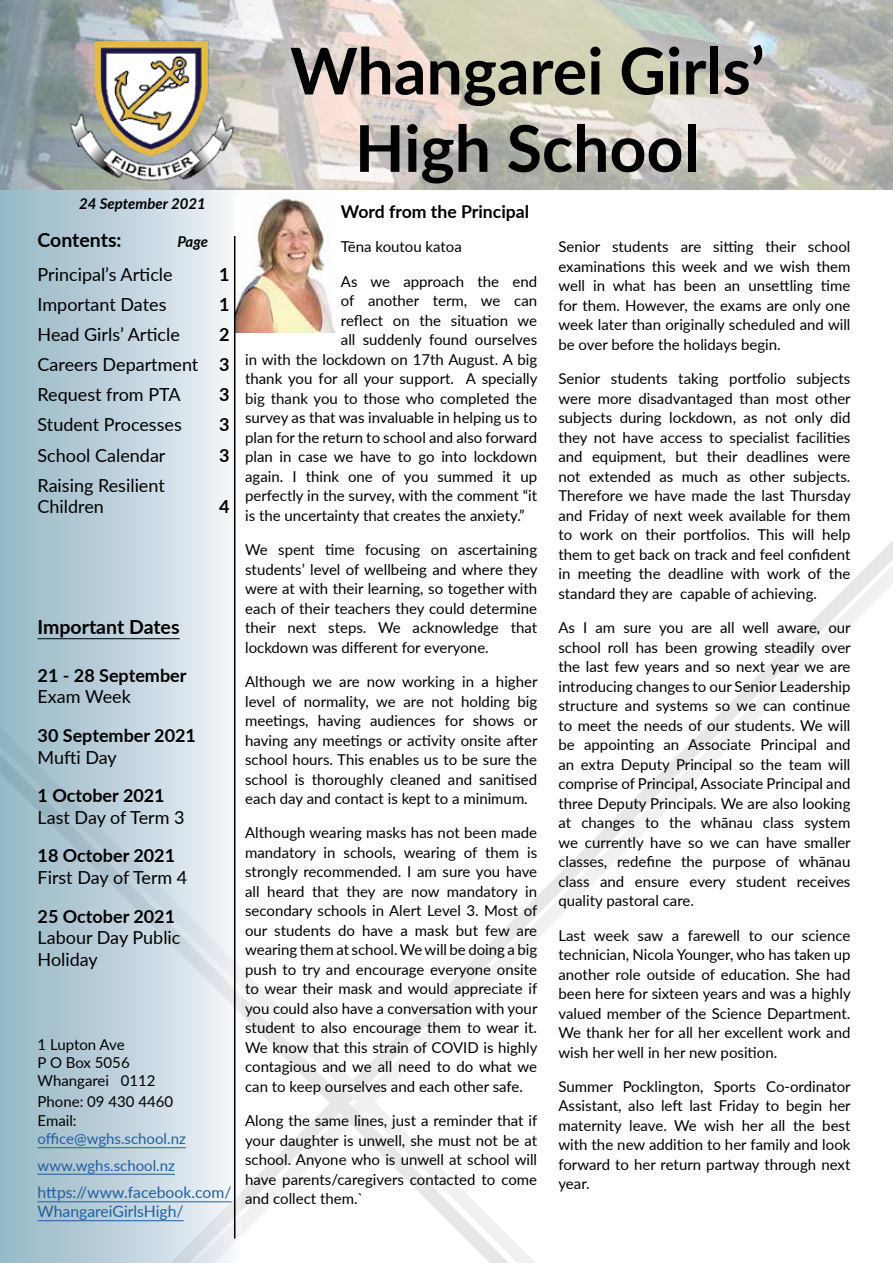
<style>
.page{position:relative;width:893px;height:1263px;background:#fff}
.page>*{position:absolute;margin:0;border:0;box-sizing:border-box;transform-origin:0 0}
.t1{font:700 64.5px/77.4px "Lato";color:#000;text-align:center}
.t2{font:700 19.5px "Lato";color:#000}
.t3{font:18px/30.2px "Lato";color:#000}
.t4{font:700 18px "Lato";color:#000}
.t5{font:700 17.7px "Lato";color:#000}
.t6{font:15.75px/18.9px "Lato";color:#215e9e}
.t7{font:15px/19.5px "Lato";color:#000;text-align:justify}
.t8{font:15px/26.5px "Lato";color:#215e9e}
.t9{font:italic 700 15px "Lato";color:#000}
.s1{font-weight:700}
</style>
<div class="page">
<svg style="left:612px;top:541px;width:281px;height:323px"></svg>
<svg style="left:241px;top:822px;width:371px;height:441px"></svg>
<div style="left:0;top:0;width:241px;height:1263px;background:linear-gradient(to right,#92b5c4,#f2f4f8)"></div>
<img style="left:0;top:0;width:893px;height:189px">
<hr style="left:38px;top:1147px;width:148px;height:1px;background:#215e9e">
<hr style="left:38px;top:1174px;width:137px;height:1px;background:#215e9e">
<hr style="left:38px;top:1201px;width:194px;height:1px;background:#215e9e">
<hr style="left:38px;top:1220px;width:146px;height:1px;background:#215e9e">
<img style="left:64px;top:35px;width:178px;height:146px">
<img style="left:235px;top:193px;width:101px;height:140px">
<hr style="left:38px;top:638px;width:142px;height:1px;background:#000">
<hr style="left:234px;top:236px;width:1px;height:1002px;background:#000">
<h1 class="t1" style="left:290px;top:29px;width:476px">Whangarei Girls’<br>High School</h1>
<p class="t9" style="left:79px;top:193px;width:128px">24 September 2021</p>
<p class="t5" style="left:341px;top:198px;width:190px">Word from the Principal</p>
<h2 class="t2" style="left:38px;top:225px;width:86px">Contents:</h2>
<p class="t9" style="left:177px;top:230px;width:32px">Page</p>
<p class="t3" style="left:38px;top:258px;width:137px">Principal’s Article</p>
<p class="t4" style="left:219px;top:261px;width:12px">1</p>
<p class="t3" style="left:38px;top:289px;width:130px">Important Dates</p>
<p class="t4" style="left:219px;top:291px;width:12px">1</p>
<p class="t3" style="left:38px;top:319px;width:144px">Head Girls’ Article</p>
<p class="t3" style="left:38px;top:319px;width:194px;text-align:justify;text-indent:182px"><span class="s1">2<br></span>Careers Department <span class="s1">3<br></span>Request from PTA</p>
<p class="t4" style="left:219px;top:381px;width:12px">3</p>
<p class="t3" style="left:38px;top:409px;width:146px">Student Processes</p>
<p class="t4" style="left:219px;top:412px;width:12px">3</p>
<p class="t3" style="left:38px;top:439px;width:129px">School Calendar</p>
<p class="t4" style="left:219px;top:442px;width:12px">3</p>
<p class="t3" style="left:38px;top:473px;width:129px;line-height:21.6px">Raising Resilient<br>Children</p>
<p class="t4" style="left:219px;top:493px;width:12px">4</p>
<h2 class="t2" style="left:38px;top:613px;width:144px">Important Dates</h2>
<p class="t4" style="left:38px;top:662px;width:150px">21 - 28 September</p>
<p class="t3" style="left:38px;top:681px;width:95px">Exam Week</p>
<p class="t4" style="left:38px;top:722px;width:160px">30 September 2021</p>
<p class="t3" style="left:38px;top:741px;width:81px">Mufti Day</p>
<p class="t4" style="left:38px;top:782px;width:129px">1 October 2021</p>
<p class="t3" style="left:38px;top:801px;width:149px">Last Day of Term 3</p>
<p class="t4" style="left:38px;top:842px;width:139px">18 October 2021</p>
<p class="t3" style="left:38px;top:861px;width:151px">First Day of Term 4</p>
<p class="t4" style="left:38px;top:903px;width:139px">25 October 2021</p>
<p class="t3" style="left:38px;top:926px;width:144px;line-height:21.6px">Labour Day Public<br>Holiday</p>
<p class="t7" style="left:38px;top:1035px;width:119px;line-height:18px;text-align:left">1 Lupton Ave<br>P O Box 5056<br>Whangarei 0112</p>
<p class="t7" style="left:38px;top:1090px;width:137px">Phone: 09 430 4460<br>Email:</p>
<p class="t8" style="left:38px;top:1125px;width:150px">office@wghs.school.nz www.wghs.school.nz</p>
<p class="t6" style="left:38px;top:1182px;width:195px">https://www.facebook.com/<br>WhangareiGirlsHigh/</p>
<p class="t7" style="left:341px;top:236px;width:122px">Tēna koutou katoa</p>
<p class="t7" style="left:341px;top:271px;width:198px">As we approach the end</p>
<p class="t7" style="left:341px;top:290px;width:198px">of another term, we can</p>
<p class="t7" style="left:341px;top:310px;width:198px">reflect on the situation we</p>
<p class="t7" style="left:341px;top:329px;width:198px">all suddenly found ourselves</p>
<p class="t7" style="left:245px;top:349px;width:293px">in with the lockdown on 17th August. A big</p>
<p class="t7" style="left:245px;top:368px;width:294px">thank you for all your support. A specially</p>
<p class="t7" style="left:245px;top:388px;width:293px">big thank you to those who completed the</p>
<p class="t7" style="left:245px;top:407px;width:294px">survey as that was invaluable in helping us to</p>
<p class="t7" style="left:245px;top:427px;width:294px">plan for the return to school and also forward</p>
<p class="t7" style="left:245px;top:446px;width:294px">plan in case we have to go into lockdown</p>
<p class="t7" style="left:245px;top:466px;width:293px">again. I think one of you summed it up</p>
<p class="t7" style="left:245px;top:485px;width:293px">perfectly in the survey, with the comment “it</p>
<p class="t7" style="left:245px;top:505px;width:281px">is the uncertainty that creates the anxiety.”</p>
<p class="t7" style="left:245px;top:539px;width:294px">We spent time focusing on ascertaining students’ level of wellbeing and where they were at with their learning, so together with each of their teachers they could determine their next steps. We acknowledge that lockdown was different for everyone.</p>
<p class="t7" style="left:245px;top:671px;width:294px">Although we are now working in a higher level of normality, we are not holding big meetings, having audiences for shows or having any meetings or activity onsite after school hours. This enables us to be sure the school is thoroughly cleaned and sanitised each day and contact is kept to a minimum.</p>
<p class="t7" style="left:245px;top:822px;width:294px">Although wearing masks has not been made mandatory in schools, wearing of them is strongly recommended. I am sure you have all heard that they are now mandatory in secondary schools in Alert Level 3. Most of our students do have a mask but few are wearing them at school. We will be doing a big push to try and encourage everyone onsite to wear their mask and would appreciate if you could also have a conversation with your student to also encourage them to wear it.<br>We know that this strain of COVID is highly contagious and we all need to do what we can to keep ourselves and each other safe.</p>
<p class="t7" style="left:245px;top:1110px;width:294px">Along the same lines, just a reminder that if your daughter is unwell, she must not be at school. Anyone who is unwell at school will have parents/caregivers contacted to come and collect them.`</p>
<p class="t7" style="left:558px;top:236px;width:294px">Senior students are sitting their school examinations this week and we wish them well in what has been an unsettling time for them. However, the exams are only one week later than originally scheduled and will be over before the holidays begin.</p>
<p class="t7" style="left:558px;top:368px;width:294px">Senior students taking portfolio subjects were more disadvantaged than most other subjects during lockdown, as not only did they not have access to specialist facilities and equipment, but their deadlines were not extended as much as other subjects.<br>Therefore we have made the last Thursday and Friday of next week available for them to work on their portfolios. This will help them to get back on track and feel confident in meeting the deadline with work of the standard they are capable of achieving.</p>
<p class="t7" style="left:558px;top:617px;width:294px">As I am sure you are all well aware, our school roll has been growing steadily over the last few years and so next year we are introducing changes to our Senior Leadership structure and systems so we can continue to meet the needs of our students. We will be appointing an Associate Principal and an extra Deputy Principal so the team will comprise of Principal, Associate Principal and three Deputy Principals. We are also looking at changes to the whānau class system we currently have so we can have smaller classes, redefine the purpose of whānau class and ensure every student receives quality pastoral care.</p>
<p class="t7" style="left:558px;top:925px;width:294px">Last week saw a farewell to our science technician, Nicola Younger, who has taken up another role outside of education. She had been here for sixteen years and was a highly valued member of the Science Department.<br>We thank her for all her excellent work and wish her well in her new position.</p>
<p class="t7" style="left:558px;top:1076px;width:294px">Summer Pocklington, Sports Co-ordinator Assistant, also left last Friday to begin her maternity leave. We wish her all the best with the new addition to her family and look forward to her return partway through next year.</p>
</div>
